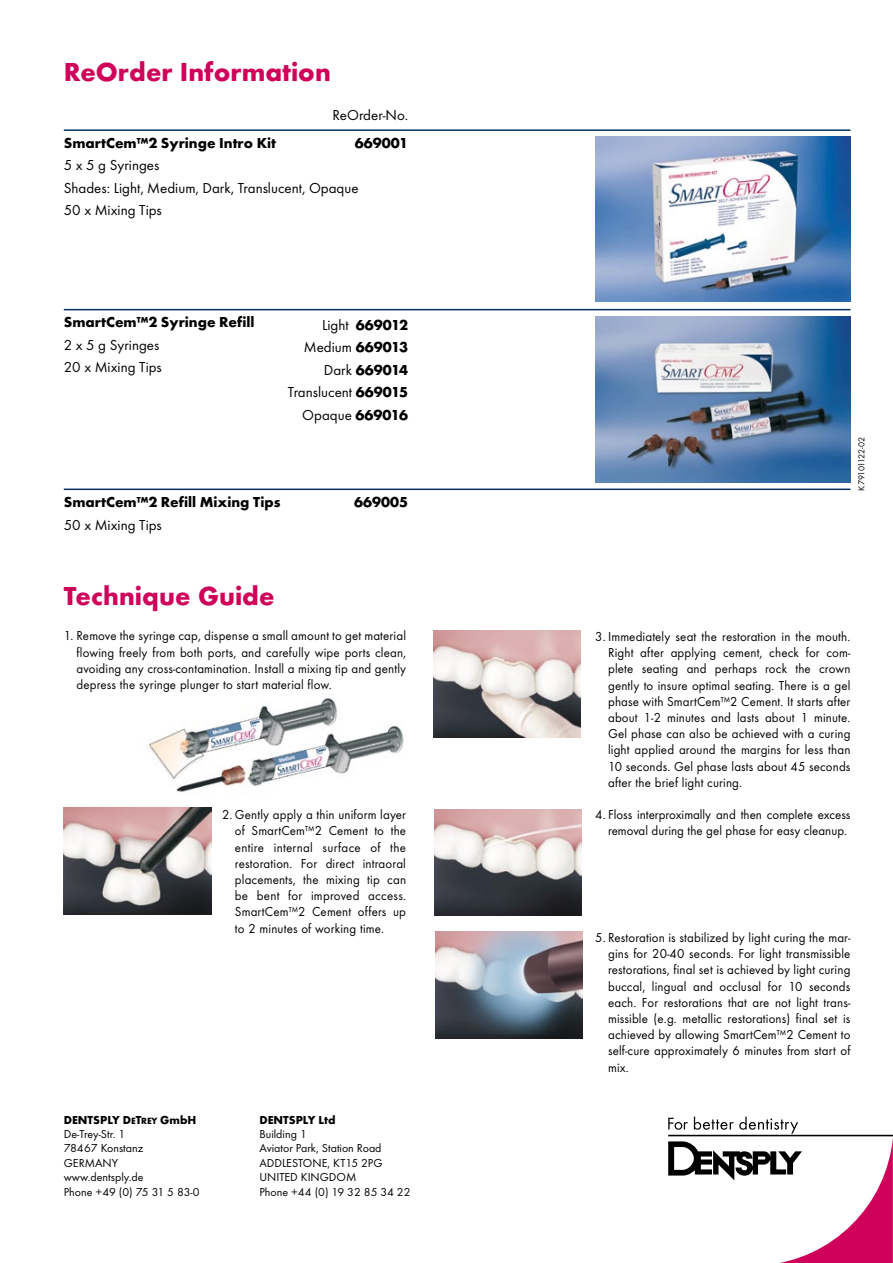
<style>
.page{position:relative;width:893px;height:1263px;background:#fff}
.page>*{position:absolute;margin:0;border:0;box-sizing:border-box;transform-origin:0 0}
.t1{font:700 27px "Futura TOT";color:#ce0059}
.t2{font:15px/22.5px "Futura TOT Boo";color:#000}
.t3{font:700 15px "Futura TOT";color:#000}
.t4{font:13.5px/16.2px "Futura TOT Boo";letter-spacing:.01em;color:#000;text-align:justify;scale:.96 1}
.t5{font:12px/14.4px "Futura TOT Boo";color:#000}
.t6{font:700 12px "Futura TOT";color:#000}
.t7{font:9px "Futura TOT Boo";letter-spacing:-.055em;color:#000}
.s1{font-family:"Futura TOT Boo";font-weight:400}
.s2{font-family:"Futura TOT";font-weight:700}
.s3{font-size:9.3px}
</style>
<div class="page">
<img style="left:147px;top:698px;width:257px;height:94px">
<svg style="left:668px;top:1116px;width:225px;height:147px"></svg>
<img style="left:64px;top:808px;width:147px;height:106px">
<img style="left:434px;top:631px;width:147px;height:106px">
<img style="left:434px;top:809px;width:148px;height:106px">
<img style="left:435px;top:932px;width:147px;height:106px">
<hr style="left:64px;top:129px;width:786px;height:2px;background:#032f62">
<img style="left:595px;top:136px;width:255px;height:166px">
<img style="left:595px;top:316px;width:255px;height:166px">
<hr style="left:64px;top:309px;width:786px;height:1px;background:#032f62">
<hr style="left:64px;top:489px;width:786px;height:1px;background:#032f62">
<h1 class="t1" style="left:64px;top:55px;width:269px">ReOrder Information</h1>
<p class="t2" style="left:333px;top:104px;width:77px">ReOrder-No.</p>
<p class="t3" style="left:64px;top:134px;width:214px">SmartCem™2 Syringe Intro Kit</p>
<p class="t2" style="left:64px;top:154px;width:296px">5 x 5 g Syringes<br>Shades: Light, Medium, Dark, Translucent, Opaque<br>50 x Mixing Tips</p>
<p class="t3" style="left:355px;top:134px;width:55px">669001</p>
<p class="t3" style="left:64px;top:313px;width:192px">SmartCem™2 Syringe Refill</p>
<p class="t2" style="left:64px;top:334px;width:100px">2 x 5 g Syringes<br>20 x Mixing Tips</p>
<p class="t3" style="left:322px;top:315px;width:88px"><span class="s1">Light</span> 669012</p>
<p class="t2" style="left:304px;top:336px;width:106px">Medium <span class="s2">669013</span></p>
<p class="t3" style="left:324px;top:360px;width:86px"><span class="s1">Dark</span> 669014</p>
<p class="t2" style="left:288px;top:381px;width:122px;text-align:right">Translucent <span class="s2">669015<br></span>Opaque <span class="s2">669016</span></p>
<p class="t3" style="left:64px;top:493px;width:218px">SmartCem™2 Refill Mixing Tips</p>
<p class="t2" style="left:64px;top:513px;width:100px">50 x Mixing Tips</p>
<h1 class="t1" style="left:64px;top:580px;width:212px">Technique Guide</h1>
<p class="t3" style="left:354px;top:493px;width:55px">669005</p>
<p class="t4" style="left:77px;top:628px;width:345px;text-indent:-13px">1. Remove the syringe cap, dispense a small amount to get material flowing freely from both ports, and carefully wipe ports clean, avoiding any cross-contamination. Install a mixing tip and gently depress the syringe plunger to start material flow.</p>
<p class="t4" style="left:235px;top:806px;width:180px;text-indent:-13px">2. Gently apply a thin uniform layer of SmartCem™2 Cement to the entire internal surface of the restoration. For direct intraoral placements, the mixing tip can be bent for improved access.<br>SmartCem™2 Cement offers up to 2 minutes of working time.</p>
<p class="t6" style="left:64px;top:1112px;width:134px">DENTSPLY D<span class="s3">E</span>T<span class="s3">REY</span> GmbH</p>
<p class="t5" style="left:64px;top:1127px;width:137px">De-Trey-Str. 1<br>78467 Konstanz<br>GERMANY www.dentsply.de<br>Phone +49 (0) 75 31 5 83-0</p>
<p class="t6" style="left:259px;top:1112px;width:78px">DENTSPLY Ltd</p>
<p class="t5" style="left:259px;top:1127px;width:153px">Building 1<br>Aviator Park, Station Road<br>ADDLESTONE, KT15 2PG<br>UNITED KINGDOM<br>Phone +44 (0) 19 32 85 34 22</p>
<p class="t7" style="left:856px;top:491px;width:55px;rotate:-90deg">K79101122-02</p>
<p class="t4" style="left:608px;top:628px;width:254px;text-indent:-13px">3. Immediately seat the restoration in the mouth.<br>Right after applying cement, check for com&shy;plete seating and perhaps rock the crown gently to insure optimal seating. There is a gel phase with SmartCem™2 Cement. It starts after about 1-2 minutes and lasts about 1 minute.<br>Gel phase can also be achieved with a curing light applied around the margins for less than 10 seconds. Gel phase lasts about 45 seconds after the brief light curing.</p>
<p class="t4" style="left:595px;top:806px;width:267px;text-align:right">4. Floss interproximally and then complete excess removal during the gel phase for easy cleanup.</p>
<p class="t4" style="left:608px;top:929px;width:254px;text-indent:-13px">5. Restoration is stabilized by light curing the mar&shy;gins for 20-40 seconds. For light transmissible restorations, final set is achieved by light curing buccal, lingual and occlusal for 10 seconds each. For restorations that are not light trans&shy;missible (e.g. metallic restorations) final set is achieved by allowing SmartCem™2 Cement to self-cure approximately 6 minutes from start of mix.</p>
</div>
